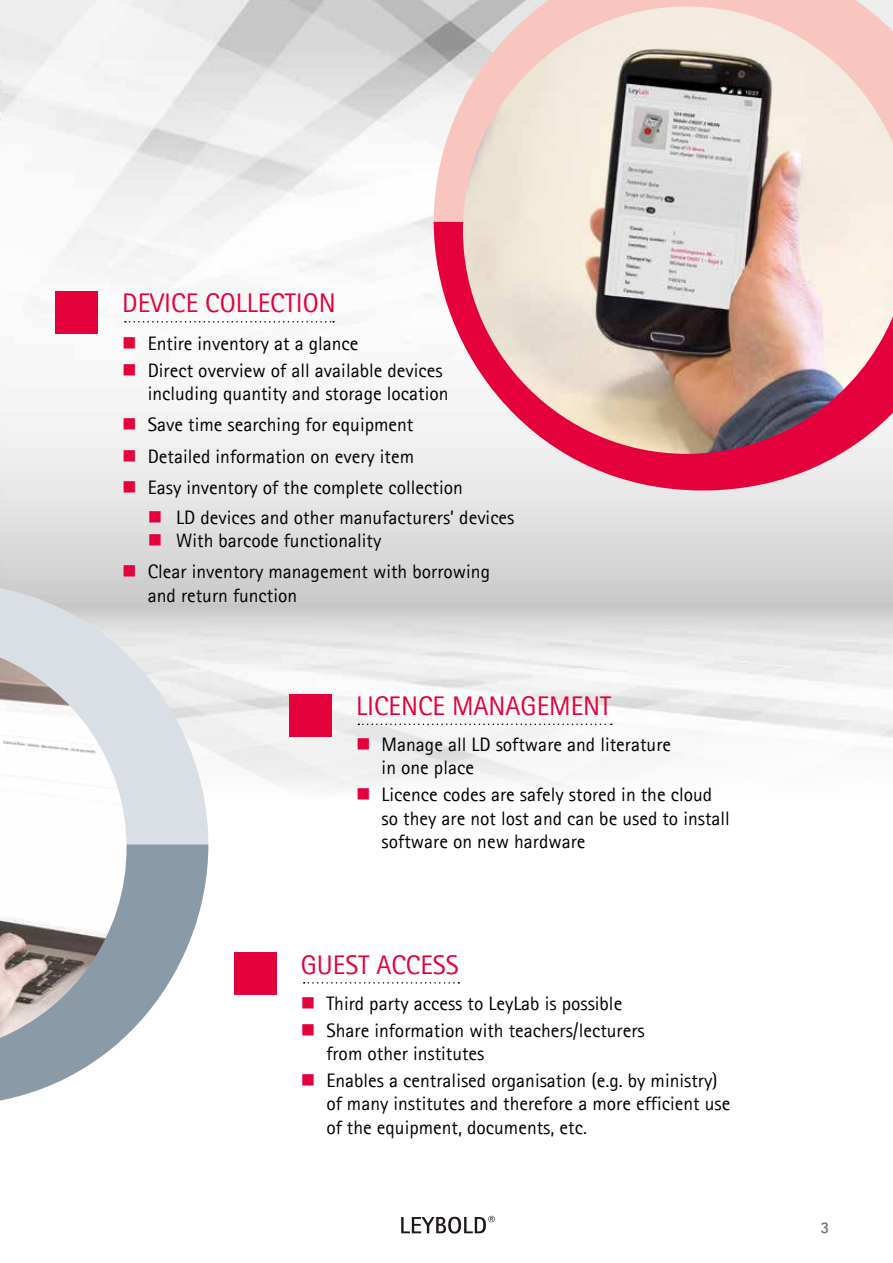
<style>
.page{position:relative;width:893px;height:1263px;background:#fff}
.page>*{position:absolute;margin:0;border:0;box-sizing:border-box;transform-origin:0 0}
.t1{font:27px "Agfa Rotis Sans Serif";color:#e4003a}
.t2{font:19.5px/23.4px "Agfa Rotis Sans Serif";color:#000}
.t3{font:700 16.5px "Agfa Rotis Sans Serif";color:#706f6f}
.s1{color:#e4003a}
</style>
<div class="page">
<svg style="left:401px;top:1216px;width:94px;height:17px"></svg>
<img style="left:0;top:0;width:1px;height:583px">
<svg style="left:434px;top:0;width:459px;height:222px;background:#e5ccc9"></svg>
<svg style="left:434px;top:222px;width:459px;height:268px"></svg>
<img style="left:463px;top:7px;width:430px;height:447px">
<div style="left:55px;top:291px;width:43px;height:43px;background:#e4003a"></div>
<svg style="left:125px;top:321px;width:209px;height:2px"></svg>
<div style="left:289px;top:694px;width:43px;height:42px;background:#e4003a"></div>
<div style="left:234px;top:952px;width:42px;height:43px;background:#e4003a"></div>
<svg style="left:358px;top:723px;width:254px;height:2px"></svg>
<svg style="left:304px;top:982px;width:155px;height:1px"></svg>
<svg style="left:0;top:583px;width:208px;height:261px;background:#dadde0"></svg>
<svg style="left:0;top:844px;width:208px;height:257px;fill:#8a9ba7"></svg>
<svg style="left:0;top:643px;width:125px;height:410px;background:#b5c0c8"></svg>
<img style="left:0;top:657px;width:127px;height:381px">
<svg style="left:137px;top:431px;width:30px;height:1px"></svg>
<svg style="left:137px;top:463px;width:30px;height:1px"></svg>
<svg style="left:137px;top:494px;width:19px;height:1px"></svg>
<svg style="left:122px;top:524px;width:20px;height:1px"></svg>
<svg style="left:162px;top:524px;width:20px;height:1px"></svg>
<svg style="left:162px;top:547px;width:20px;height:1px"></svg>
<svg style="left:137px;top:578px;width:19px;height:1px"></svg>
<svg style="left:371px;top:751px;width:19px;height:1px"></svg>
<h1 class="t1" style="left:122px;top:287px;width:215px">DEVICE COLLECTION</h1>
<p class="t2" style="left:122px;top:331px;width:238px"><span class="s1">■</span> Entire inventory at a glance</p>
<p class="t2" style="left:122px;top:358px;width:328px;text-align:right"><span class="s1">■</span> Direct overview of all available devices including quantity and storage location</p>
<p class="t2" style="left:122px;top:413px;width:293px"><span class="s1">■</span> Save time searching for equipment</p>
<p class="t2" style="left:122px;top:444px;width:293px"><span class="s1">■</span> Detailed information on every item</p>
<p class="t2" style="left:122px;top:476px;width:342px"><span class="s1">■</span> Easy inventory of the complete collection</p>
<p class="t2" style="left:148px;top:505px;width:368px"><span class="s1">■</span> LD devices and other manufacturers’ devices</p>
<p class="t2" style="left:148px;top:529px;width:235px"><span class="s1">■</span> With barcode functionality</p>
<p class="t2" style="left:148px;top:560px;width:344px;text-indent:-26px"><span class="s1">■</span> Clear inventory management with borrowing and return function</p>
<h1 class="t1" style="left:356px;top:690px;width:257px">LICENCE MANAGEMENT</h1>
<p class="t2" style="left:382px;top:732px;width:291px;text-indent:-26px"><span class="s1">■</span> Manage all LD software and literature in one place</p>
<p class="t2" style="left:382px;top:783px;width:350px;text-indent:-26px"><span class="s1">■</span> Licence codes are safely stored in the cloud so they are not lost and can be used to install software on new hardware</p>
<h1 class="t1" style="left:301px;top:948px;width:159px">GUEST ACCESS</h1>
<p class="t2" style="left:301px;top:991px;width:323px"><span class="s1">■</span> Third party access to LeyLab is possible</p>
<p class="t2" style="left:326px;top:1018px;width:320px;text-indent:-26px"><span class="s1">■</span> Share information with teachers/lecturers from other institutes</p>
<p class="t2" style="left:326px;top:1068px;width:405px;text-indent:-26px"><span class="s1">■</span> Enables a centralised organisation (e.g. by ministry) of many institutes and therefore a more efficient use of the equipment, documents, etc.</p>
<p class="t3" style="left:820px;top:1217px;width:10px">3</p>
</div>
